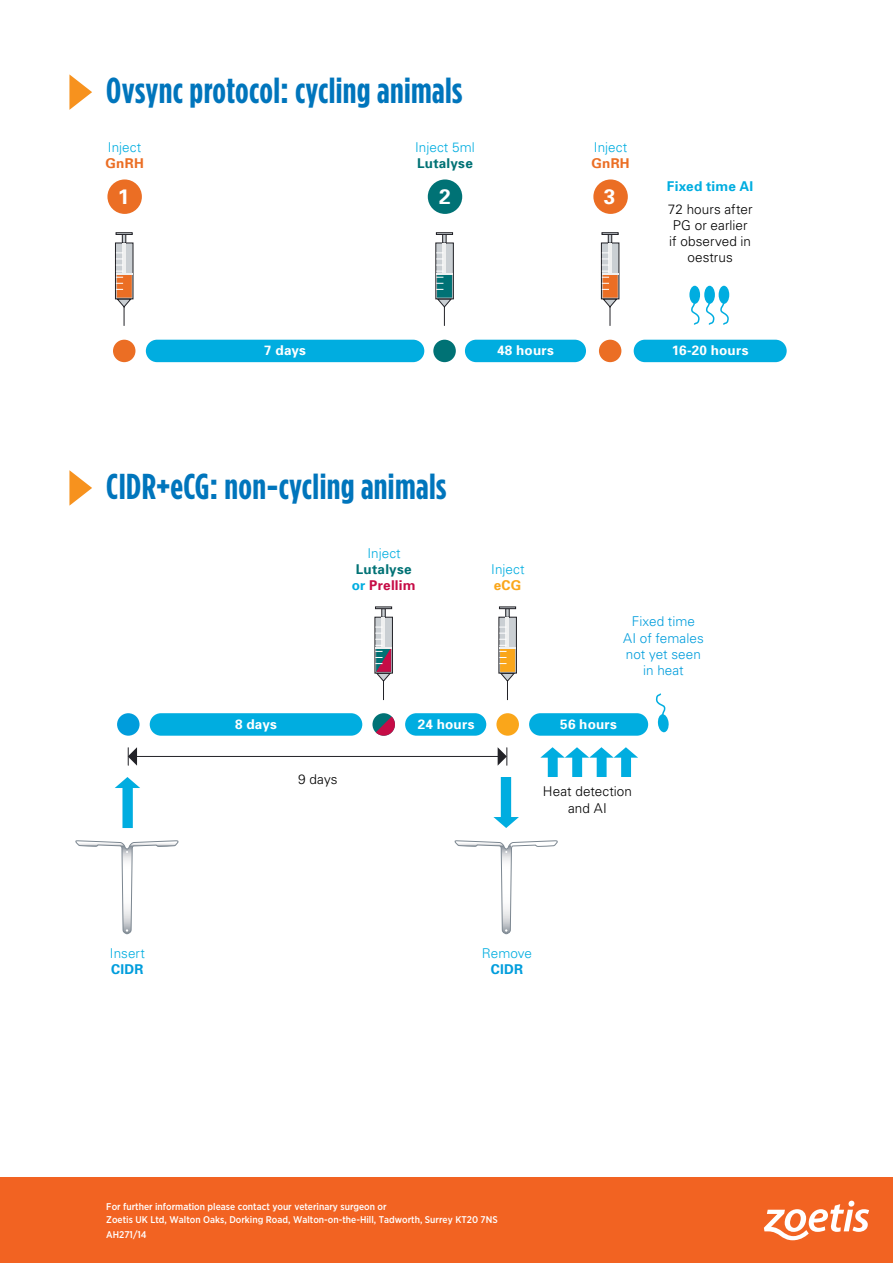
<style>
.page{position:relative;width:893px;height:1263px;background:#fff}
.page>*{position:absolute;margin:0;border:0;box-sizing:border-box;transform-origin:0 0}
.t1{font:700 36px "Gotham Condensed";letter-spacing:.01em;color:#0075bc}
.t2{font:700 21px "Univers";color:#fff}
.t3{font:300 13.5px/16.2px "Univers";letter-spacing:.005em;color:#000;text-align:center}
.t4{font:300 13.5px "Univers";letter-spacing:.005em;color:#00ade0}
.t5{font:700 13.5px "Univers";letter-spacing:.015em;color:#fff}
.t6{font:300 13.5px/16.2px "Univers";letter-spacing:.005em;color:#009ddc;text-align:center}
.t7{font:700 13.5px/16.2px "Univers";letter-spacing:.015em;color:#007275;text-align:center}
.t8{font:700 13.5px "Univers";letter-spacing:.015em;color:#00ade0}
.t9{font:700 13.5px "Univers";letter-spacing:.015em;color:#eb6e24}
.t10{font:700 13.5px "Univers";letter-spacing:.02em;color:#009ddc}
.t11{font:700 13.5px "Univers";color:#faa61a}
.t12{font:500 9.75px/12.8px "Gotham Narrow";color:#fff}
.s1{color:#00ade0}
.s2{color:#c60c46}
</style>
<div class="page">
<div style="left:0;top:1178px;width:893px;height:85px;background:#f26322"></div>
<svg style="left:764px;top:1200px;width:105px;height:40px"></svg>
<svg style="left:69px;top:74px;width:23px;height:36px"></svg>
<svg style="left:69px;top:470px;width:23px;height:36px"></svg>
<div style="left:107px;top:179px;width:35px;height:35px;background:#eb6e24;border-radius:50%"></div>
<div style="left:593px;top:179px;width:35px;height:35px;background:#eb6e24;border-radius:50%"></div>
<div style="left:428px;top:179px;width:34px;height:35px;background:#007275;border-radius:50%"></div>
<div style="left:146px;top:340px;width:278px;height:22px;background:#00ade0;border-radius:11px"></div>
<div style="left:465px;top:340px;width:121px;height:22px;background:#00ade0;border-radius:11px"></div>
<div style="left:634px;top:340px;width:153px;height:22px;background:#00ade0;border-radius:11px"></div>
<div style="left:113px;top:340px;width:22px;height:22px;background:#eb6e24;border-radius:50%"></div>
<div style="left:599px;top:340px;width:22px;height:22px;background:#eb6e24;border-radius:50%"></div>
<div style="left:433px;top:340px;width:23px;height:22px;background:#007275;border-radius:50%"></div>
<div style="left:704px;top:286px;width:11px;height:18px;background:#00ade0;border-radius:50%"></div>
<div style="left:719px;top:286px;width:10px;height:18px;background:#00ade0;border-radius:50%"></div>
<div style="left:689px;top:286px;width:11px;height:18px;background:#00ade0;border-radius:50%"></div>
<div style="left:115px;top:243px;width:18px;height:56px;background:#cacfd3"></div>
<div style="left:601px;top:243px;width:18px;height:56px;background:#cacfd3"></div>
<div style="left:436px;top:243px;width:17px;height:56px;background:#cacfd3"></div>
<div style="left:115px;top:243px;width:18px;height:56px;border:1px solid #222227"></div>
<div style="left:601px;top:243px;width:18px;height:56px;border:1px solid #222227"></div>
<div style="left:435px;top:243px;width:19px;height:56px;border:1px solid #222227"></div>
<div style="left:117px;top:274px;width:15px;height:24px;background:#eb6e24;border:1px solid #eb6e24"></div>
<div style="left:603px;top:274px;width:15px;height:24px;background:#eb6e24;border:1px solid #eb6e24"></div>
<div style="left:437px;top:274px;width:15px;height:24px;background:#007275;border:1px solid #007275"></div>
<svg style="left:116px;top:235px;width:16px;height:8px"></svg>
<svg style="left:602px;top:235px;width:16px;height:8px"></svg>
<svg style="left:436px;top:235px;width:16px;height:8px"></svg>
<div style="left:116px;top:232px;width:17px;height:3px;border:1px solid #222227"></div>
<div style="left:602px;top:232px;width:16px;height:3px;border:1px solid #222227"></div>
<div style="left:436px;top:232px;width:17px;height:3px;border:1px solid #222227"></div>
<svg style="left:116px;top:298px;width:16px;height:28px"></svg>
<svg style="left:602px;top:298px;width:16px;height:28px"></svg>
<svg style="left:437px;top:298px;width:15px;height:28px"></svg>
<hr style="left:122px;top:244px;width:4px;height:30px;background:#eff0f0">
<hr style="left:608px;top:244px;width:4px;height:30px;background:#eff0f0">
<hr style="left:442px;top:244px;width:4px;height:30px;background:#eff0f0">
<svg style="left:116px;top:259px;width:16px;height:31px"></svg>
<svg style="left:602px;top:259px;width:16px;height:31px"></svg>
<svg style="left:436px;top:259px;width:17px;height:31px"></svg>
<svg style="left:690px;top:297px;width:39px;height:28px"></svg>
<svg style="left:115px;top:777px;width:25px;height:51px"></svg>
<svg style="left:493px;top:777px;width:26px;height:51px"></svg>
<div style="left:117px;top:713px;width:23px;height:23px;background:#009ddc;border-radius:50%"></div>
<div style="left:150px;top:713px;width:212px;height:23px;background:#00ade0;border-radius:11px"></div>
<div style="left:405px;top:713px;width:81px;height:23px;background:#00ade0;border-radius:11px"></div>
<div style="left:529px;top:713px;width:119px;height:23px;background:#00ade0;border-radius:11px"></div>
<div style="left:496px;top:713px;width:23px;height:23px;background:#faa61a;border-radius:50%"></div>
<div style="left:499px;top:617px;width:17px;height:56px;background:#cacfd3"></div>
<div style="left:498px;top:617px;width:19px;height:56px;border:1px solid #222227"></div>
<div style="left:500px;top:648px;width:15px;height:24px;background:#faa61a;border:1px solid #faa61a"></div>
<div style="left:505px;top:608px;width:5px;height:10px;border:1px solid #222227"></div>
<svg style="left:499px;top:609px;width:17px;height:8px"></svg>
<div style="left:499px;top:606px;width:17px;height:3px;border:1px solid #222227"></div>
<svg style="left:500px;top:672px;width:16px;height:29px"></svg>
<hr style="left:505px;top:618px;width:4px;height:30px;background:#eff0f0">
<svg style="left:499px;top:627px;width:17px;height:37px"></svg>
<div style="left:375px;top:617px;width:17px;height:56px;background:#cacfd3"></div>
<div style="left:375px;top:617px;width:18px;height:56px;border:1px solid #222227"></div>
<div style="left:381px;top:608px;width:5px;height:10px;border:1px solid #222227"></div>
<svg style="left:375px;top:609px;width:17px;height:8px"></svg>
<div style="left:375px;top:606px;width:17px;height:3px;border:1px solid #222227"></div>
<hr style="left:381px;top:618px;width:4px;height:30px;background:#eff0f0">
<svg style="left:375px;top:627px;width:17px;height:74px"></svg>
<svg style="left:75px;top:840px;width:104px;height:94px"></svg>
<svg style="left:454px;top:840px;width:104px;height:94px"></svg>
<svg style="left:372px;top:713px;width:23px;height:23px"></svg>
<svg style="left:376px;top:716px;width:19px;height:20px"></svg>
<svg style="left:655px;top:693px;width:14px;height:39px"></svg>
<hr style="left:135px;top:756px;width:365px;height:1px;background:#222227">
<svg style="left:498px;top:747px;width:9px;height:19px"></svg>
<svg style="left:128px;top:747px;width:9px;height:19px"></svg>
<svg style="left:540px;top:747px;width:98px;height:30px"></svg>
<h1 class="t1" style="left:106px;top:69px;width:358px">Ovsync protocol: cycling animals</h1>
<h3 class="t4" style="left:108px;top:139px;width:35px">Inject</h3>
<h3 class="t4" style="left:415px;top:139px;width:61px">Inject 5ml</h3>
<h3 class="t4" style="left:594px;top:139px;width:35px">Inject</h3>
<h3 class="t9" style="left:106px;top:155px;width:40px">GnRH</h3>
<h3 class="t7" style="left:417px;top:155px;width:57px">Lutalyse</h3>
<h3 class="t9" style="left:591px;top:155px;width:40px">GnRH</h3>
<h2 class="t2" style="left:118px;top:183px;width:13px">1</h2>
<h2 class="t2" style="left:439px;top:183px;width:13px">2</h2>
<h2 class="t2" style="left:604px;top:183px;width:13px">3</h2>
<h3 class="t8" style="left:667px;top:177px;width:88px">Fixed time AI</h3>
<h3 class="t3" style="left:668px;top:201px;width:86px">72 hours after<br>PG or earlier if observed in oestrus</h3>
<h3 class="t5" style="left:264px;top:341px;width:43px">7 days</h3>
<h3 class="t5" style="left:497px;top:341px;width:58px">48 hours</h3>
<h3 class="t5" style="left:672px;top:341px;width:78px">16-20 hours</h3>
<h1 class="t1" style="left:106px;top:465px;width:342px">CIDR+eCG: non-cycling animals</h1>
<h3 class="t4" style="left:367px;top:545px;width:35px">Inject</h3>
<h3 class="t7" style="left:352px;top:561px;width:65px">Lutalyse <span class="s1">or</span> <span class="s2">Prellim</span></h3>
<h3 class="t4" style="left:491px;top:561px;width:35px">Inject</h3>
<h3 class="t11" style="left:494px;top:577px;width:29px">eCG</h3>
<h3 class="t6" style="left:623px;top:613px;width:82px">Fixed time<br>AI of females not yet seen in heat</h3>
<h3 class="t5" style="left:235px;top:715px;width:43px">8 days</h3>
<h3 class="t5" style="left:418px;top:715px;width:58px">24 hours</h3>
<h3 class="t5" style="left:560px;top:715px;width:58px">56 hours</h3>
<h3 class="t3" style="left:298px;top:770px;width:41px">9 days</h3>
<h3 class="t3" style="left:543px;top:783px;width:91px">Heat detection and AI</h3>
<h3 class="t4" style="left:110px;top:945px;width:37px">Insert</h3>
<h3 class="t4" style="left:482px;top:945px;width:52px">Remove</h3>
<h3 class="t10" style="left:111px;top:960px;width:34px">CIDR</h3>
<h3 class="t10" style="left:491px;top:960px;width:34px">CIDR</h3>
<p class="t12" style="left:106px;top:1200px;width:393px">For further information please contact your veterinary surgeon or<br>Zoetis UK Ltd, Walton Oaks, Dorking Road, Walton-on-the-Hill, Tadworth, Surrey KT20 7NS</p>
<p class="t12" style="left:106px;top:1228px;width:42px">AH271/14</p>
</div>
